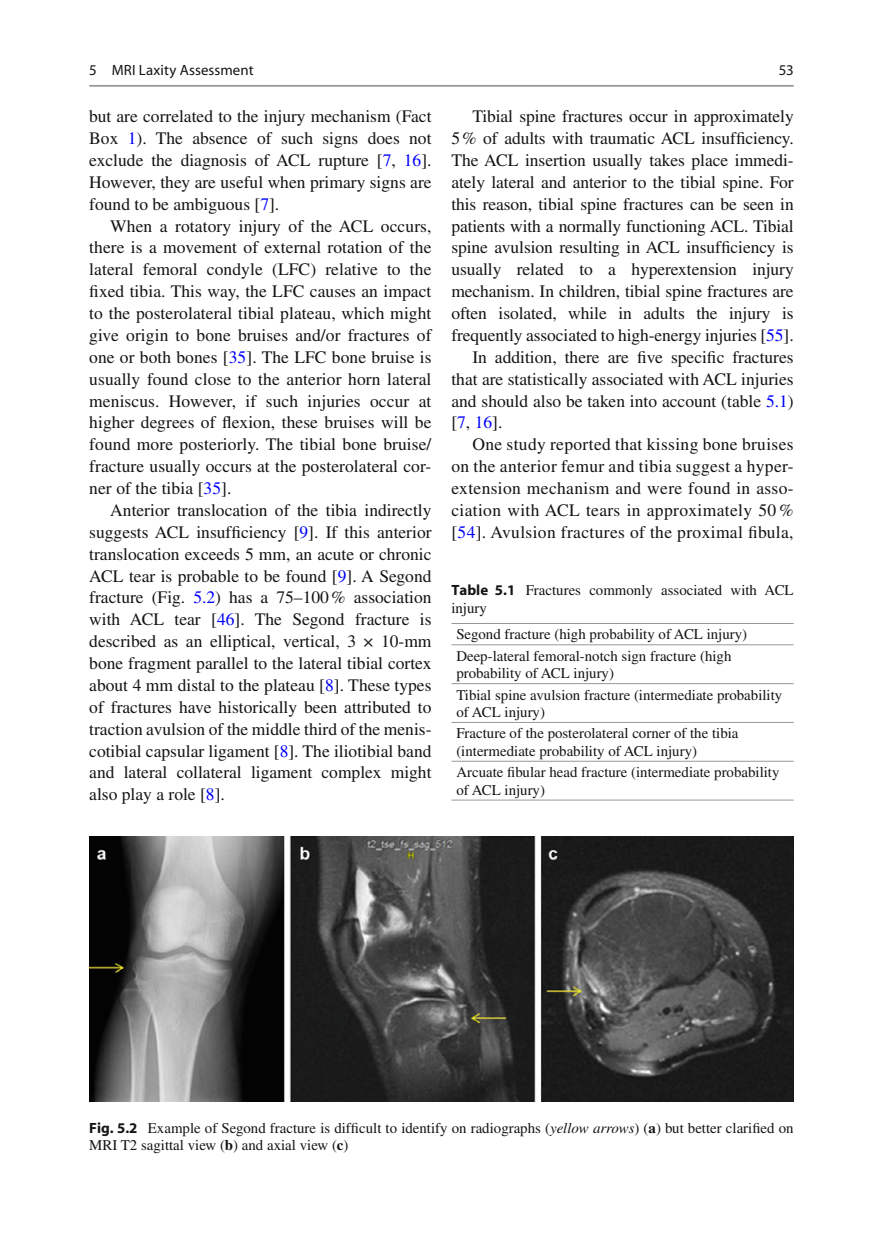
<style>
.page{position:relative;width:883px;height:1260px;background:#fff}
.page>*{position:absolute;margin:0;border:0;box-sizing:border-box;transform-origin:0 0}
.t1{font:17.5px/21.9px "Rhmyvb Times";letter-spacing:-.005em;color:#131413;text-align:justify}
.t2{font:17.5px "Rhmyvb Times";letter-spacing:.02em;color:#131413}
.t3{font:14.88px/21.3px "Rhmyvb Times";color:#131413}
.t4{font:14.88px "Tkglrd Myriad";letter-spacing:.01em;color:#131413}
.s1{color:#00f}
.s2{font-family:"Rhhpkd Myriad";font-weight:700}
.s3{font-family:"Hgvkky Times";font-style:italic}
.s4{font-family:"Fqmknx Times";font-weight:700}
</style>
<div class="page">
<img style="left:89px;top:836px;width:705px;height:266px">
<hr style="left:451px;top:623px;width:343px;height:1px;background:#989898">
<hr style="left:451px;top:644px;width:343px;height:1px;background:#989898">
<hr style="left:451px;top:683px;width:343px;height:1px;background:#989898">
<hr style="left:451px;top:722px;width:343px;height:1px;background:#989898">
<hr style="left:451px;top:761px;width:343px;height:1px;background:#989898">
<hr style="left:451px;top:800px;width:343px;height:1px;background:#989898">
<hr style="left:89px;top:85px;width:705px;height:2px;background:#989898">
<p class="t4" style="left:89px;top:64px;width:166px">5 MRI Laxity Assessment</p>
<p class="t1" style="left:89px;top:107px;width:344px">but are correlated to the injury mechanism (Fact Box <span class="s1">1</span> ). The absence of such signs does not exclude the diagnosis of ACL rupture [ <span class="s1">7</span> , <span class="s1">16</span> ].<br>However, they are useful when primary signs are found to be ambiguous [ <span class="s1">7</span> ].</p>
<p class="t1" style="left:89px;top:216px;width:344px;text-indent:21px">When a rotatory injury of the ACL occurs, there is a movement of external rotation of the lateral femoral condyle (LFC) relative to the fixed tibia. This way, the LFC causes an impact to the posterolateral tibial plateau, which might give origin to bone bruises and/or fractures of one or both bones [ <span class="s1">35</span> ]. The LFC bone bruise is usually found close to the anterior horn lateral meniscus. However, if such injuries occur at higher degrees of flexion, these bruises will be found more posteriorly. The tibial bone bruise/ fracture usually occurs at the posterolateral cor&shy;ner of the tibia [ <span class="s1">35</span> ].</p>
<p class="t1" style="left:89px;top:501px;width:344px;text-indent:21px">Anterior translocation of the tibia indirectly suggests ACL insufficiency [ <span class="s1">9</span> ]. If this anterior translocation exceeds 5 mm, an acute or chronic ACL tear is probable to be found [ <span class="s1">9</span> ]. A Segond fracture (Fig. <span class="s1">5.2</span> ) has a 75–100 % association with ACL tear [ <span class="s1">46</span> ]. The Segond fracture is described as an elliptical, vertical, 3 × 10-mm bone fragment parallel to the lateral tibial cortex about 4 mm distal to the plateau [ <span class="s1">8</span> ]. These types of fractures have historically been attributed to traction avulsion of the middle third of the menis&shy;cotibial capsular ligament [ <span class="s1">8</span> ]. The iliotibial band and lateral collateral ligament complex might also play a role [ <span class="s1">8</span> ].</p>
<p class="t4" style="left:779px;top:64px;width:16px">53</p>
<p class="t1" style="left:472px;top:107px;width:323px">Tibial spine fractures occur in approximately</p>
<p class="t1" style="left:451px;top:129px;width:344px">5 % of adults with traumatic ACL insufficiency.</p>
<p class="t1" style="left:451px;top:151px;width:344px">The ACL insertion usually takes place immedi-</p>
<p class="t1" style="left:451px;top:173px;width:344px">ately lateral and anterior to the tibial spine. For</p>
<p class="t1" style="left:451px;top:195px;width:344px">this reason, tibial spine fractures can be seen in</p>
<p class="t1" style="left:451px;top:216px;width:344px">patients with a normally functioning ACL. Tibial</p>
<p class="t1" style="left:451px;top:238px;width:344px">spine avulsion resulting in ACL insufficiency is</p>
<p class="t1" style="left:451px;top:260px;width:344px">usually related to a hyperextension injury</p>
<p class="t1" style="left:451px;top:282px;width:344px">mechanism. In children, tibial spine fractures are</p>
<p class="t1" style="left:451px;top:304px;width:344px">often isolated, while in adults the injury is</p>
<p class="t1" style="left:451px;top:326px;width:344px">frequently associated to high-energy injuries [ <span class="s1">55</span> ].</p>
<p class="t1" style="left:472px;top:348px;width:323px">In addition, there are five specific fractures</p>
<p class="t1" style="left:451px;top:370px;width:344px">that are statistically associated with ACL injuries</p>
<p class="t1" style="left:451px;top:391px;width:344px">and should also be taken into account (table <span class="s1">5.1</span> )</p>
<p class="t1" style="left:451px;top:413px;width:53px">[ <span class="s1">7</span> , <span class="s1">16</span> ].</p>
<p class="t2" style="left:472px;top:438px;width:323px">One study reported that kissing bone bruises</p>
<p class="t2" style="left:451px;top:460px;width:344px">on the anterior femur and tibia suggest a hyper-</p>
<p class="t2" style="left:451px;top:482px;width:344px">extension mechanism and were found in asso-</p>
<p class="t2" style="left:451px;top:504px;width:344px">ciation with ACL tears in approximately 50 %</p>
<p class="t2" style="left:451px;top:526px;width:344px">[ <span class="s1">54</span> ]. Avulsion fractures of the proximal fibula,</p>
<p class="t3" style="left:451px;top:583px;width:344px;line-height:17.5px"><span class="s2">Table 5.1</span> Fractures commonly associated with ACL injury</p>
<p class="t3" style="left:456px;top:625px;width:292px">Segond fracture (high probability of ACL injury)<br>Deep-lateral femoral-notch sign fracture (high</p>
<p class="t3" style="left:456px;top:664px;width:327px">probability of ACL injury)<br>Tibial spine avulsion fracture (intermediate probability</p>
<p class="t3" style="left:456px;top:703px;width:284px">of ACL injury)<br>Fracture of the posterolateral corner of the tibia</p>
<p class="t3" style="left:456px;top:742px;width:325px">(intermediate probability of ACL injury)<br>Arcuate fibular head fracture (intermediate probability</p>
<p class="t3" style="left:456px;top:780px;width:90px">of ACL injury)</p>
<p class="t3" style="left:89px;top:1121px;width:706px;line-height:17.5px"><span class="s2">Fig. 5.2</span> Example of Segond fracture is difficult to identify on radiographs ( <span class="s3">yellow arrows</span> ) ( <span class="s4">a</span> ) but better clarified on<br>MRI T2 sagittal view ( <span class="s4">b</span> ) and axial view ( <span class="s4">c</span> )</p>
</div>
